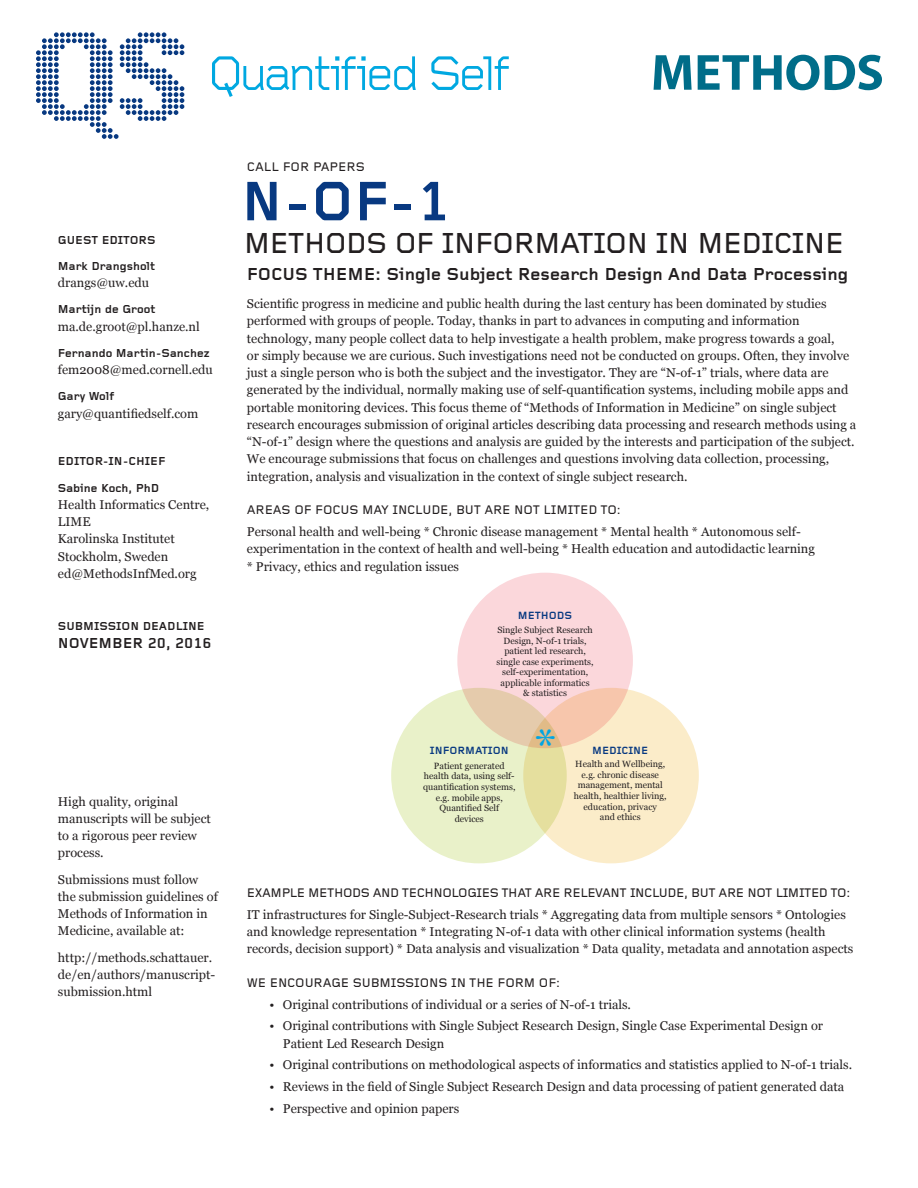
<style>
.page{position:relative;width:918px;height:1188px;background:#fff}
.page>*{position:absolute;margin:0;border:0;box-sizing:border-box;transform-origin:0 0}
.t1{font:700 57.6px "Foundry Gridnik";color:#083981}
.t2{font:47.85px "Georgia";color:#00a5e3}
.t3{font:500 30px "Foundry Gridnik";letter-spacing:-.03em;color:#231f20}
.t4{font:700 18px "Foundry Gridnik";color:#231f20}
.t5{font:700 15px "Foundry Gridnik";color:#231f20}
.t6{font:500 12.9px "Foundry Gridnik";letter-spacing:-.025em;color:#231f20}
.t7{font:500 12.9px "Foundry Gridnik";color:#231f20}
.t8{font:12.75px/17.2px "Georgia";color:#231f20}
.t9{font:700 12px/26.2px "Foundry Gridnik";color:#231f20}
.t10{font:700 10.95px "Foundry Gridnik";color:#083981}
.t11{font:9px/10.6px "Georgia";color:#231f20;text-align:center}
</style>
<div class="page">
<div style="left:457px;top:573px;width:176px;height:175px;background:#fbd7db;border-radius:50%"></div>
<div style="left:523px;top:688px;width:176px;height:175px;background:#fbecc9;border-radius:50%"></div>
<svg style="left:391px;top:688px;width:176px;height:175px;background:#e7e9bf"></svg>
<svg style="left:212px;top:56px;width:204px;height:41px"></svg>
<svg style="left:431px;top:56px;width:78px;height:34px"></svg>
<svg style="left:36px;top:32px;width:148px;height:107px"></svg>
<svg style="left:654px;top:55px;width:38px;height:35px"></svg>
<svg style="left:698px;top:55px;width:121px;height:35px"></svg>
<svg style="left:825px;top:55px;width:57px;height:35px"></svg>
<p class="t9" style="left:58px;top:227px;width:99px">GUEST EDITORS<br>Mark Drangsholt</p>
<p class="t8" style="left:58px;top:274px;width:93px">drangs@uw.edu</p>
<p class="t9" style="left:58px;top:297px;width:99px">Martijn de Groot</p>
<p class="t8" style="left:58px;top:317px;width:143px">ma.de.groot@pl.hanze.nl</p>
<p class="t9" style="left:58px;top:340px;width:153px">Fernando Martin-Sanchez</p>
<p class="t8" style="left:58px;top:361px;width:157px">fem2008@med.cornell.edu</p>
<p class="t9" style="left:58px;top:384px;width:58px">Gary Wolf</p>
<p class="t8" style="left:58px;top:404px;width:142px">gary@quantifiedself.com</p>
<p class="t9" style="left:58px;top:449px;width:109px">EDITOR-IN-CHIEF<br>Sabine Koch, PhD</p>
<p class="t8" style="left:58px;top:495px;width:153px">Health Informatics Centre,<br>LIME<br>Karolinska Institutet<br>Stockholm, Sweden ed@MethodsInfMed.org</p>
<p class="t9" style="left:58px;top:614px;width:148px">SUBMISSION DEADLINE</p>
<p class="t5" style="left:58px;top:635px;width:155px">NOVEMBER 20, 2016</p>
<p class="t8" style="left:58px;top:792px;width:154px">High quality, original manuscripts will be subject to a rigorous peer review process.</p>
<p class="t8" style="left:58px;top:870px;width:161px">Submissions must follow the submission guidelines of<br>Methods of Information in<br>Medicine, available at:</p>
<p class="t8" style="left:58px;top:948px;width:159px">http://methods.schattauer. de/en/authors/manuscript&shy;submission.html</p>
<p class="t7" style="left:247px;top:160px;width:120px">CALL FOR PAPERS</p>
<h1 class="t1" style="left:241px;top:169px;width:212px">N-OF-1</h1>
<h3 class="t3" style="left:244px;top:227px;width:602px">METHODS OF INFORMATION IN MEDICINE</h3>
<h3 class="t4" style="left:247px;top:264px;width:603px">FOCUS THEME: Single Subject Research Design And Data Processing</h3>
<p class="t8" style="left:247px;top:295px;width:611px">Scientific progress in medicine and public health during the last century has been dominated by studies performed with groups of people. Today, thanks in part to advances in computing and information technology, many people collect data to help investigate a health problem, make progress towards a goal,<br>or simply because we are curious. Such investigations need not be conducted on groups. Often, they involve just a single person who is both the subject and the investigator. They are “N-of-1” trials, where data are generated by the individual, normally making use of self-quantification systems, including mobile apps and portable monitoring devices. This focus theme of “Methods of Information in Medicine” on single subject research encourages submission of original articles describing data processing and research methods using a “N-of-1” design where the questions and analysis are guided by the interests and participation of the subject.<br>We encourage submissions that focus on challenges and questions involving data collection, processing, integration, analysis and visualization in the context of single subject research.</p>
<p class="t6" style="left:247px;top:503px;width:375px">AREAS OF FOCUS MAY INCLUDE, BUT ARE NOT LIMITED TO:</p>
<p class="t8" style="left:247px;top:523px;width:570px">Personal health and well-being * Chronic disease management * Mental health * Autonomous self&shy;experimentation in the context of health and well-being * Health education and autodidactic learning * Privacy, ethics and regulation issues</p>
<p class="t10" style="left:518px;top:610px;width:56px">METHODS</p>
<p class="t11" style="left:497px;top:624px;width:99px">Single Subject Research<br>Design, N-of-1 trials, patient led research, single case experiments, self-experimentation, applicable informatics &amp; statistics</p>
<p class="t10" style="left:430px;top:744px;width:80px">INFORMATION</p>
<p class="t11" style="left:423px;top:760px;width:94px">Patient generated health data, using self&shy;quantification systems, e.g. mobile apps,<br>Quantified Self<br>devices</p>
<h2 class="t2" style="left:534px;top:711px;width:24px">*</h2>
<p class="t10" style="left:592px;top:744px;width:58px">MEDICINE</p>
<p class="t11" style="left:574px;top:758px;width:94px">Health and Wellbeing, e.g. chronic disease management, mental health, healthier living, education, privacy<br>and ethics</p>
<p class="t6" style="left:247px;top:886px;width:605px">EXAMPLE METHODS AND TECHNOLOGIES THAT ARE RELEVANT INCLUDE, BUT ARE NOT LIMITED TO:</p>
<p class="t8" style="left:247px;top:905px;width:608px">IT infrastructures for Single-Subject-Research trials * Aggregating data from multiple sensors * Ontologies and knowledge representation * Integrating N-of-1 data with other clinical information systems (health records, decision support) * Data analysis and visualization * Data quality, metadata and annotation aspects</p>
<p class="t6" style="left:247px;top:976px;width:315px">WE ENCOURAGE SUBMISSIONS IN THE FORM OF:</p>
<p class="t8" style="left:269px;top:995px;width:363px">• Original contributions of individual or a series of N-of-1 trials.</p>
<p class="t8" style="left:283px;top:1017px;width:542px;text-indent:-14px">• Original contributions with Single Subject Research Design, Single Case Experimental Design or<br>Patient Led Research Design</p>
<p class="t8" style="left:269px;top:1056px;width:584px">• Original contributions on methodological aspects of informatics and statistics applied to N-of-1 trials.</p>
<p class="t8" style="left:269px;top:1078px;width:577px">• Reviews in the field of Single Subject Research Design and data processing of patient generated data</p>
<p class="t8" style="left:269px;top:1099px;width:191px">• Perspective and opinion papers</p>
</div>
